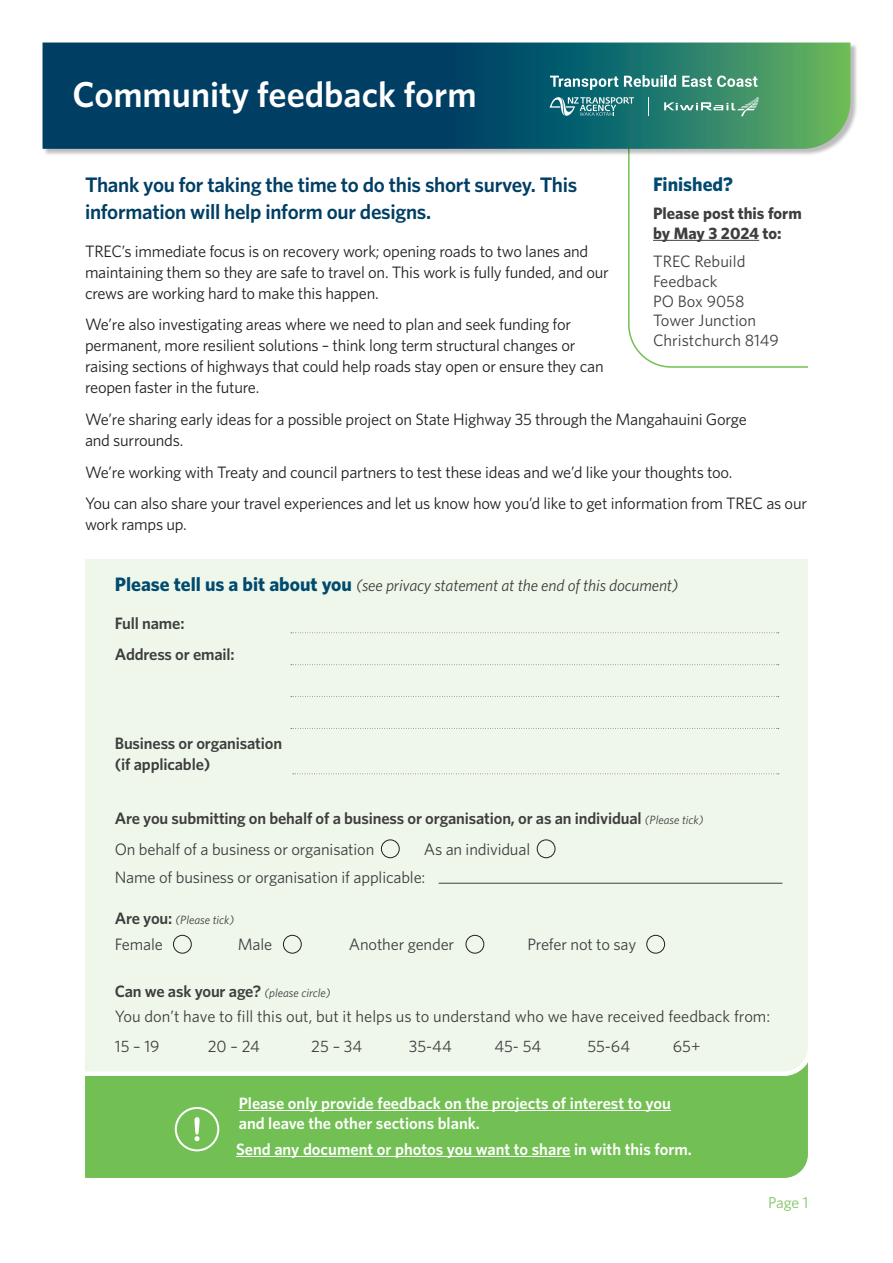
<style>
.page{position:relative;width:893px;height:1263px;background:#fff}
.page>*{position:absolute;margin:0;border:0;box-sizing:border-box;transform-origin:0 0}
.t1{font:600 36px "Whitney";color:#fff}
.t2{font:600 21px/27px "Whitney";letter-spacing:-.015em;color:#003e64}
.body{font:700 19.5px "Whitney";color:#004a70}
.t3{font:16.5px/21px "Whitney";letter-spacing:-.015em;color:#231f20}
.body-2{font:16.5px/19.8px "Whitney";letter-spacing:-.01em;color:#3e3e3f}
.body-3{font:600 16.5px/21px "Whitney";letter-spacing:-.01em;color:#3e3e3f}
.t4{font:600 16.5px/19.8px "Whitney";color:#fff}
.body-4{font:italic 16.5px "Whitney";letter-spacing:-.01em;color:#3e3e3f}
.body-5{font:700 16.5px/19.8px "Whitney";color:#3e3e3f}
.t5{font:15.75px "Whitney";color:#7fc563}
.body-6{font:italic 12px "Whitney";color:#3e3e3f}
.s1{font-weight:700;font-style:normal;font-size:19.5px;color:#004a70}
.s2{font-weight:400;font-style:italic;font-size:12px}
.s3{font-weight:600;font-style:normal;font-size:16.5px}
</style>
<div class="page">
<div style="left:85px;top:1078px;width:723px;height:100px;background:#72c054"></div>
<svg style="left:628px;top:156px;width:180px;height:212px"></svg>
<div style="left:43px;top:43px;width:815px;height:113px;background:#231f20;opacity:.3"></div>
<svg style="left:43px;top:43px;width:807px;height:106px;background:#115766"></svg>
<svg style="left:550px;top:75px;width:209px;height:41px;background:#4c938a"></svg>
<hr style="left:653px;top:240px;width:106px;height:1px;background:#3e3e3f">
<hr style="left:236px;top:1156px;width:334px;height:1px;background:#fff">
<div style="left:176px;top:1108px;width:42px;height:42px;background:#72c054;border-radius:50%"></div>
<div style="left:175px;top:1107px;width:44px;height:44px;border:2px solid #fff;border-radius:50%"></div>
<svg style="left:194px;top:1117px;width:6px;height:24px"></svg>
<hr style="left:239px;top:1110px;width:432px;height:1px;background:#fff">
<div style="left:85px;top:559px;width:723px;height:519px;background:#eff7ea"></div>
<p class="t1" style="left:73px;top:70px;width:406px">Community feedback form</p>
<p class="body" style="left:653px;top:171px;width:81px">Finished?</p>
<p class="body-5" style="left:653px;top:203px;width:150px">Please post this form by May 3 2024 to:</p>
<p class="body-2" style="left:653px;top:251px;width:94px">TREC Rebuild<br>Feedback</p>
<p class="body-2" style="left:653px;top:291px;width:93px">PO Box 9058</p>
<p class="body-2" style="left:653px;top:310px;width:105px">Tower Junction</p>
<p class="body-2" style="left:653px;top:330px;width:127px">Christchurch 8149</p>
<p class="t2" style="left:85px;top:171px;width:494px">Thank you for taking the time to do this short survey. This information will help inform our designs.</p>
<p class="t3" style="left:85px;top:240px;width:525px">TREC’s immediate focus is on recovery work; opening roads to two lanes and maintaining them so they are safe to travel on. This work is fully funded, and our crews are working hard to make this happen.</p>
<p class="t3" style="left:85px;top:314px;width:520px">We’re also investigating areas where we need to plan and seek funding for permanent, more resilient solutions – think long term structural changes or raising sections of highways that could help roads stay open or ensure they can reopen faster in the future.</p>
<p class="t3" style="left:85px;top:408px;width:663px">We’re sharing early ideas for a possible project on State Highway 35 through the Mangahauini Gorge and surrounds.</p>
<p class="t3" style="left:85px;top:461px;width:649px">We’re working with Treaty and council partners to test these ideas and we’d like your thoughts too.</p>
<p class="t3" style="left:85px;top:493px;width:723px">You can also share your travel experiences and let us know how you’d like to get information from TREC as our work ramps up.</p>
<p class="body-4" style="left:115px;top:575px;width:565px"><span class="s1">Please tell us a bit about you</span> (see privacy statement at the end of this document)</p>
<p class="body-3" style="left:115px;top:612px;width:71px">Full name:</p>
<p class="body-3" style="left:115px;top:644px;width:121px">Address or email:</p>
<p class="body-3" style="left:115px;top:732px;width:169px">Business or organisation (if applicable)</p>
<p class="body-3" style="left:115px;top:807px;width:590px">Are you submitting on behalf of a business or organisation, or as an individual <span class="s2">(Please tick)</span></p>
<p class="body-2" style="left:115px;top:839px;width:261px">On behalf of a business or organisation</p>
<p class="body-2" style="left:424px;top:839px;width:108px">As an individual</p>
<p class="body-2" style="left:115px;top:866px;width:312px">Name of business or organisation if applicable:</p>
<p class="body-6" style="left:115px;top:912px;width:121px"><span class="s3">Are you:</span> (Please tick)</p>
<p class="body-2" style="left:115px;top:934px;width:50px">Female</p>
<p class="body-2" style="left:238px;top:934px;width:36px">Male</p>
<p class="body-2" style="left:349px;top:934px;width:107px">Another gender</p>
<p class="body-2" style="left:527px;top:934px;width:110px">Prefer not to say</p>
<p class="body-3" style="left:115px;top:980px;width:217px">Can we ask your age? <span class="s2">(please circle)</span></p>
<p class="body-2" style="left:115px;top:1006px;width:657px">You don’t have to fill this out, but it helps us to understand who we have received feedback from:</p>
<p class="body-2" style="left:115px;top:1036px;width:46px">15 – 19</p>
<p class="body-2" style="left:208px;top:1036px;width:53px">20 – 24</p>
<p class="body-2" style="left:311px;top:1036px;width:53px">25 – 34</p>
<p class="body-2" style="left:409px;top:1036px;width:45px">35-44</p>
<p class="body-2" style="left:494px;top:1036px;width:48px">45- 54</p>
<p class="body-2" style="left:587px;top:1036px;width:44px">55-64</p>
<p class="body-2" style="left:673px;top:1036px;width:29px">65+</p>
<p class="t4" style="left:239px;top:1093px;width:434px">Please only provide feedback on the projects of interest to you and leave the other sections blank.</p>
<p class="t4" style="left:236px;top:1139px;width:457px">Send any document or photos you want to share in with this form.</p>
<p class="t5" style="left:768px;top:1192px;width:42px">Page 1</p>
</div>
